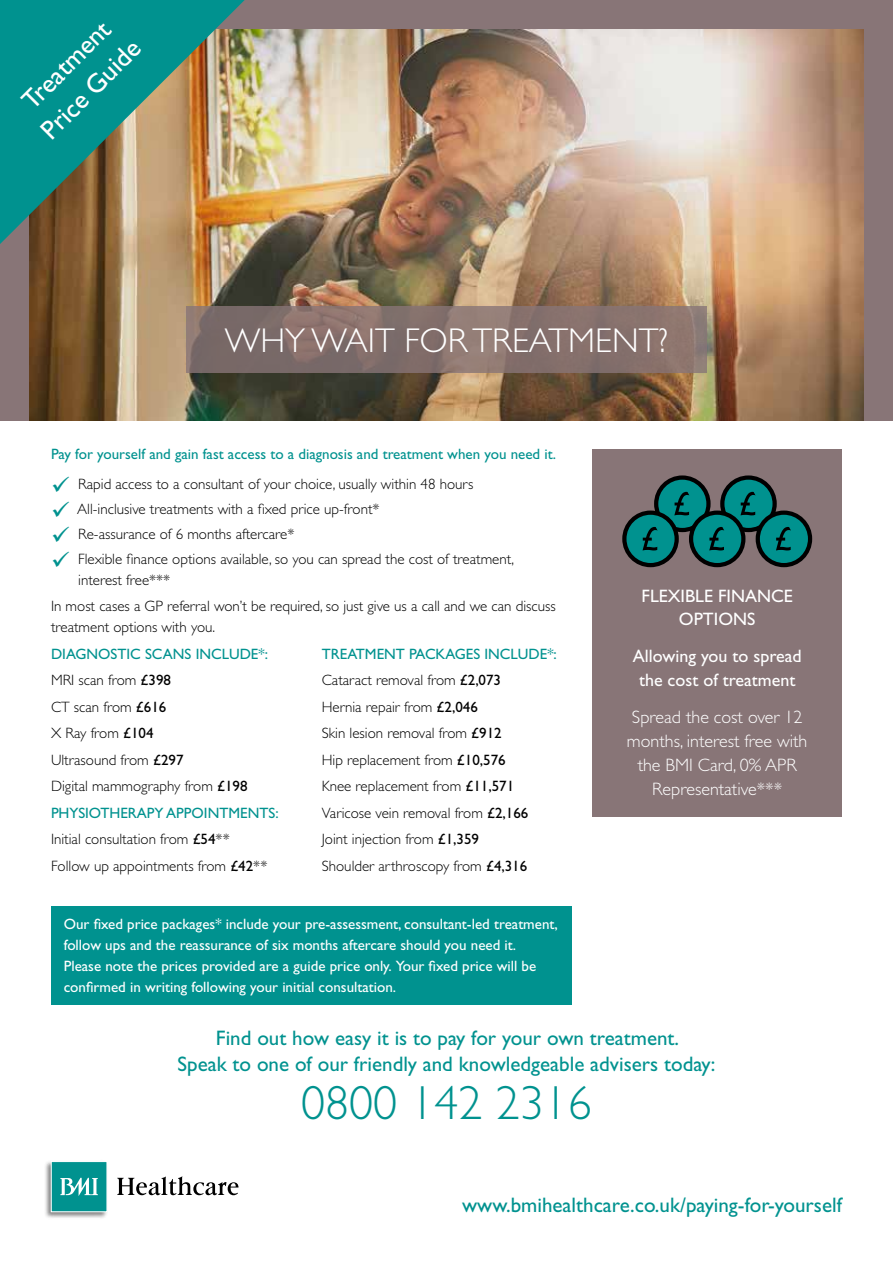
<style>
.page{position:relative;width:893px;height:1263px;background:#fff}
.page>*{position:absolute;margin:0;border:0;box-sizing:border-box;transform-origin:0 0}
.t1{font:300 48px "Gill Sans Std";color:#00928f}
.t2{font:300 34.5px "Gill Sans Std";color:#fff}
.t3{font:27px/34.5px "Gill Sans Std";color:#fff}
.t4{font:21px/25.2px "Gill Sans Std";color:#00928f;text-align:center}
.t5{font:300 18px/24px "Gill Sans Std";color:#fff;text-align:center}
.t6{font:18px/24px "Gill Sans Std";color:#fff;text-align:center}
.t7{font:300 15px/26.5px "Gill Sans Std";color:#000}
.t8{font:15px/21px "Gill Sans Std";color:#fff}
.t9{font:15px "Gill Sans Std";color:#00928f}
.s1{color:#00928f}
.s2{font-weight:400}
.s3{font-weight:400;color:#00928f}
</style>
<div class="page">
<div style="left:0;top:0;width:893px;height:421px;background:#887577"></div>
<img style="left:30px;top:30px;width:833px;height:391px">
<svg style="left:186px;top:307px;width:521px;height:66px;fill:#85706c"></svg>
<svg style="left:0;top:0;width:245px;height:244px;background:#568f78"></svg>
<div style="left:592px;top:449px;width:250px;height:367px;background:#887577"></div>
<div style="left:51px;top:906px;width:520px;height:99px;background:#00928f"></div>
<div style="left:656px;top:478px;width:52px;height:52px;background:#00928f;border-radius:50%"></div>
<div style="left:654px;top:475px;width:57px;height:57px;border:4px solid #000;border-radius:50%"></div>
<svg style="left:674px;top:492px;width:15px;height:23px"></svg>
<div style="left:722px;top:478px;width:53px;height:52px;background:#00928f;border-radius:50%"></div>
<div style="left:720px;top:475px;width:57px;height:57px;border:4px solid #000;border-radius:50%"></div>
<svg style="left:740px;top:492px;width:15px;height:23px"></svg>
<div style="left:691px;top:513px;width:52px;height:52px;background:#00928f;border-radius:50%"></div>
<div style="left:689px;top:510px;width:56px;height:57px;border:4px solid #000;border-radius:50%"></div>
<svg style="left:709px;top:527px;width:15px;height:23px"></svg>
<svg style="left:624px;top:513px;width:53px;height:52px;background:#00807d"></svg>
<div style="left:622px;top:510px;width:57px;height:57px;border:4px solid #000;border-radius:50%"></div>
<svg style="left:642px;top:527px;width:16px;height:23px"></svg>
<div style="left:758px;top:513px;width:52px;height:52px;background:#00928f;border-radius:50%"></div>
<div style="left:756px;top:510px;width:56px;height:57px;border:4px solid #000;border-radius:50%"></div>
<svg style="left:776px;top:527px;width:15px;height:23px"></svg>
<img style="left:45px;top:1162px;width:62px;height:56px">
<svg style="left:53px;top:1163px;width:52px;height:47px;background:#1f9f9c"></svg>
<div style="left:51px;top:1161px;width:56px;height:51px;border:1px solid #fff"></div>
<svg style="left:117px;top:1176px;width:121px;height:19px"></svg>
<h3 class="t3" style="left:9px;top:98px;width:131px;rotate:-45deg">Treatment<br>Price Guide</h3>
<h2 class="t2" style="left:225px;top:321px;width:445px">Why wait for treatment?</h2>
<p class="t9" style="left:51px;top:445px;width:506px">Pay for yourself and gain fast access to a diagnosis and treatment when you need it.</p>
<p class="t7" style="left:51px;top:470px;width:424px"><span class="s1">✓</span> Rapid access to a consultant of your choice, usually within 48 hours</p>
<p class="t7" style="left:51px;top:496px;width:330px"><span class="s1">✓</span> All-inclusive treatments with a fixed price up-front*</p>
<p class="t7" style="left:51px;top:521px;width:245px"><span class="s1">✓</span> Re-assurance of 6 months aftercare*</p>
<p class="t7" style="left:78px;top:549px;width:437px;line-height:21px;text-indent:-27px"><span class="s1">✓</span> Flexible finance options available, so you can spread the cost of treatment, interest free***</p>
<p class="t7" style="left:51px;top:595px;width:506px;line-height:21px">In most cases a GP referral won’t be required, so just give us a call and we can discuss treatment options with you.</p>
<p class="t9" style="left:51px;top:645px;width:113px">Diag nostic SCAN</p>
<p class="t9" style="left:185px;top:645px;width:85px">S include*:</p>
<p class="t7" style="left:51px;top:667px;width:9px">MRI</p>
<p class="t7" style="left:51px;top:667px;width:229px;text-indent:28px">scan from <span class="s2">£398<br></span>CT scan from <span class="s2">£616<br></span>X Ray from <span class="s2">£104<br></span>Ultrasound from <span class="s2">£297<br></span>Digital mammography from <span class="s2">£198<br></span><span class="s3">Physiotherapy appointments:<br></span>Initial consultation from <span class="s2">£54</span>**<br>Follow up appointments from <span class="s2">£42</span>**</p>
<p class="t7" style="left:322px;top:641px;width:237px"><span class="s3">Treatment packag es include*:<br></span>Cataract removal from <span class="s2">£2,073<br></span>H ernia repair from <span class="s2">£2,046<br></span>Skin lesion removal from <span class="s2">£912<br></span>H ip replacement from <span class="s2">£10,576<br></span>Knee replacement from <span class="s2">£11,571<br></span>Varicose vein removal from <span class="s2">£2,166<br></span>Joint injection from <span class="s2">£1,359<br></span>Shoulder arthroscopy from <span class="s2">£4,316</span></p>
<p class="t8" style="left:64px;top:913px;width:496px">Our fixed price packages* include your pre-assessment, consultant-led treatment, follow ups and the reassurance of six months aftercare should you need it.<br>Please note the prices provided are a guide price only. Your fixed price will be confirmed in writing following your initial consultation.</p>
<p class="t6" style="left:642px;top:583px;width:153px">Flexible finance options</p>
<p class="t6" style="left:633px;top:644px;width:170px">Allowing you to spread the cost of treatment</p>
<p class="t5" style="left:627px;top:705px;width:182px">Spread the cost over 12 months, interest free with the BMI Card, 0% APR<br>Representative***</p>
<h3 class="t4" style="left:178px;top:1026px;width:539px">Find out how easy it is to pay for your own treatment.<br>Speak to one of our friendly and knowledgeable advisers today:</h3>
<h1 class="t1" style="left:301px;top:1075px;width:292px">0800 142 2316</h1>
<h3 class="t4" style="left:462px;top:1192px;width:381px">www.bmihealthcare.co.uk/paying-for-yourself</h3>
</div>
